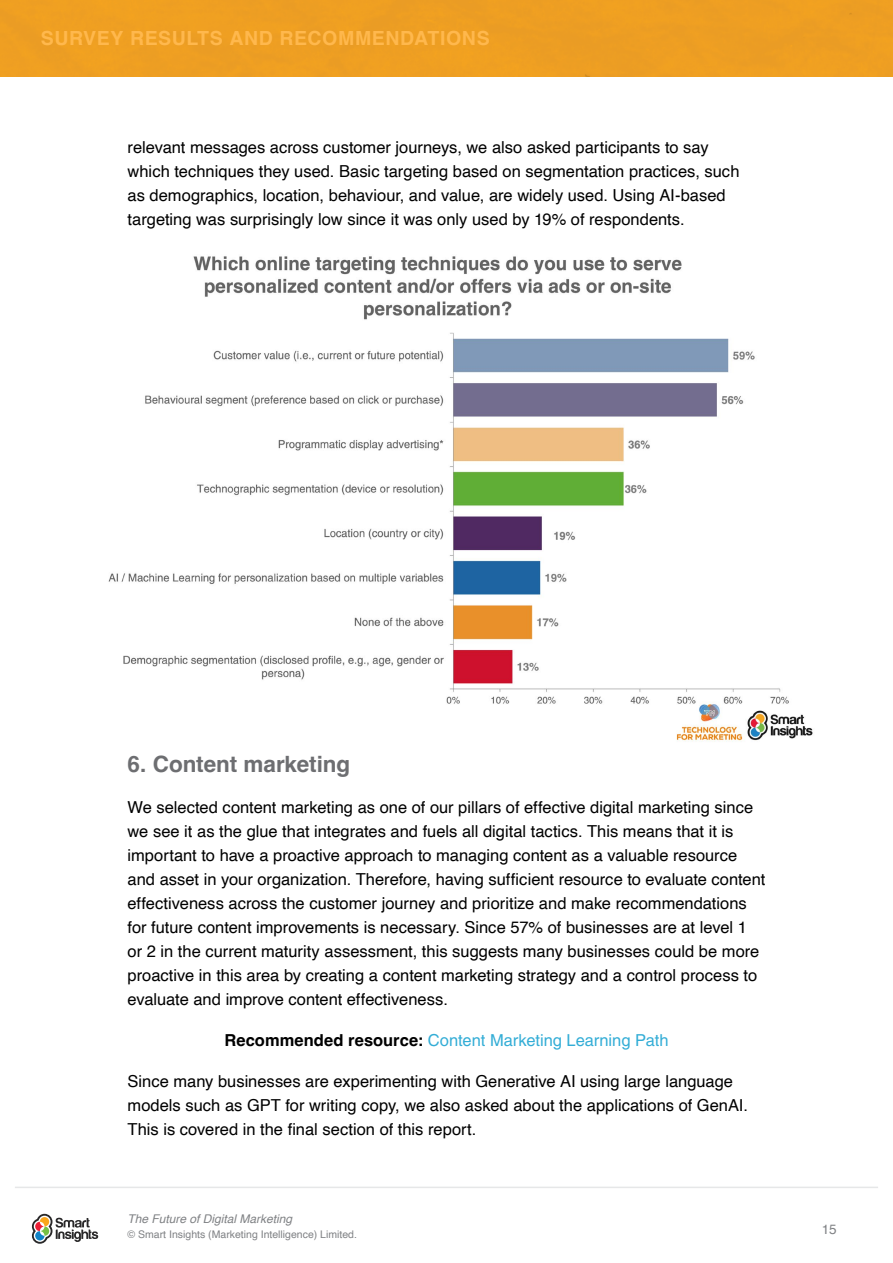
<style>
.page{position:relative;width:893px;height:1263px;background:#fff}
.page>*{position:absolute;margin:0;border:0;box-sizing:border-box;transform-origin:0 0}
.t1{font:700 22.5px "Helvetica";letter-spacing:-.005em;color:#6d6e71}
.t2{font:700 19.5px "Helvetica";letter-spacing:.03em;color:#ffb84d}
.t3{font:16.5px/24px "Helvetica";color:#000}
.t4{font:16.5px "Helvetica LT Std";color:#33add6}
.t5{font:13.5px "Helvetica";color:#808285}
.t6{font:italic 12px "Helvetica";color:#808285}
.t7{font:10.5px "Helvetica";color:#808285}
.s1{font-family:"Helvetica";font-weight:700;color:#000}
</style>
<div class="page">
<hr style="left:15px;top:1186px;width:863px;height:2px;background:#e6e7e8">
<svg style="left:32px;top:1214px;width:66px;height:30px"></svg>
<div style="left:0;top:0;width:893px;height:77px;background:#ee9e22"></div>
<img style="left:108px;top:256px;width:705px;height:486px">
<p class="t2" style="left:41px;top:26px;width:450px">SURVEY RESULTS AND RECOMMENDATIONS</p>
<p class="t3" style="left:128px;top:135px;width:613px">relevant messages across customer journeys, we also asked participants to say which techniques they used. Basic targeting based on segmentation practices, such as demographics, location, behaviour, and value, are widely used. Using AI-based targeting was surprisingly low since it was only used by 19% of respondents.</p>
<h1 class="t1" style="left:128px;top:750px;width:224px">6. Content marketing</h1>
<p class="t3" style="left:128px;top:795px;width:639px">We selected content marketing as one of our pillars of effective digital marketing since we see it as the glue that integrates and fuels all digital tactics. This means that it is important to have a proactive approach to managing content as a valuable resource and asset in your organization. Therefore, having sufficient resource to evaluate content effectiveness across the customer journey and prioritize and make recommendations for future content improvements is necessary. Since 57% of businesses are at level 1 or 2 in the current maturity assessment, this suggests many businesses could be more proactive in this area by creating a content marketing strategy and a control process to evaluate and improve content effectiveness.</p>
<p class="t4" style="left:224px;top:1030px;width:446px"><span class="s1">Recommended resource:</span> Content Marketing Learning Path</p>
<p class="t3" style="left:128px;top:1069px;width:622px">Since many businesses are experimenting with Generative AI using large language models such as GPT for writing copy, we also asked about the applications of GenAI.<br>This is covered in the final section of this report.</p>
<p class="t6" style="left:128px;top:1209px;width:166px">The Future of Digital Marketing</p>
<p class="t7" style="left:128px;top:1226px;width:231px">© Smart Insights (Marketing Intelligence) Limited.</p>
<p class="t5" style="left:822px;top:1219px;width:17px">15</p>
</div>
